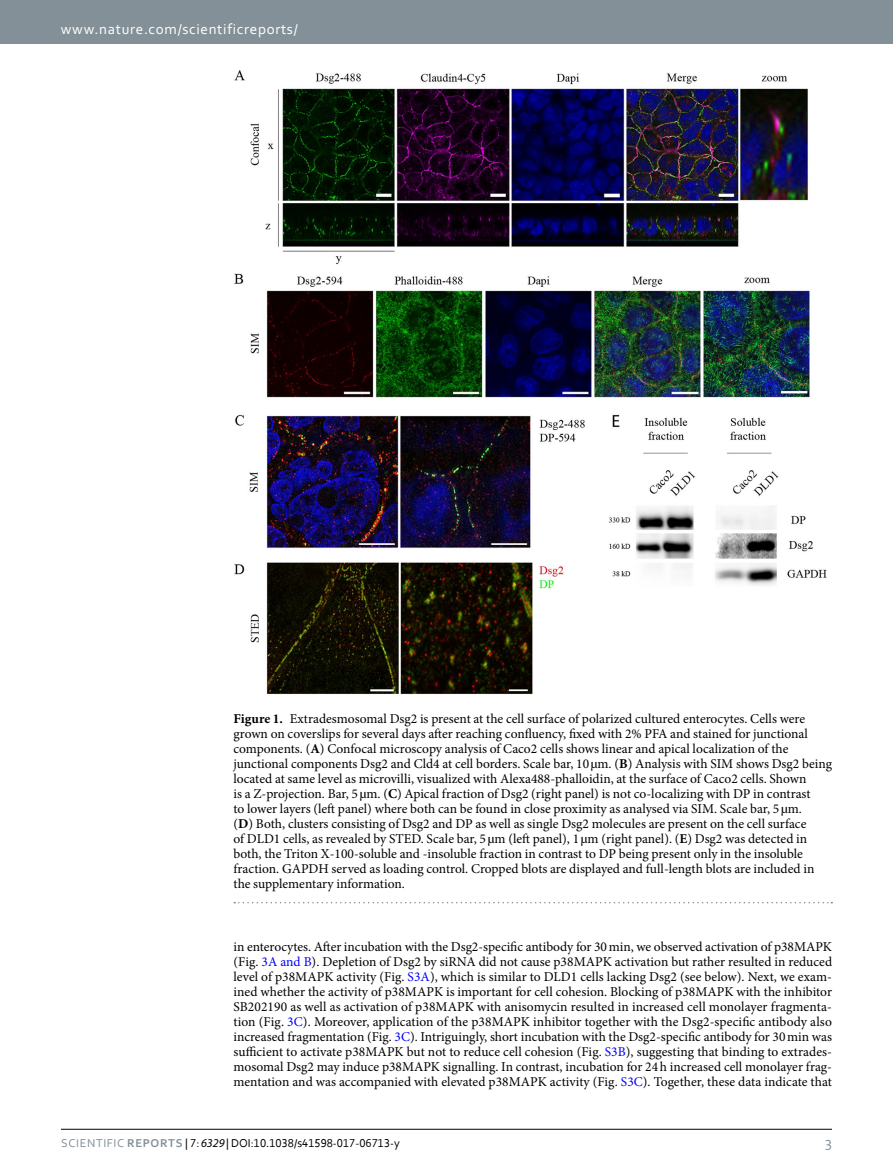
<style>
.page{position:relative;width:893px;height:1174px;background:#fff}
.page>*{position:absolute;margin:0;border:0;box-sizing:border-box;transform-origin:0 0}
.t1{font:15px "Corbel 2";letter-spacing:.045em;color:#fff}
.t2{font:15px "Corbel 2";color:#839097}
.t3{font:13.5px/15px "Minion Pro";color:#000;text-align:justify}
.t4{font:12px "Corbel";color:#000}
.s1{font-weight:700}
.s2{font-family:"STIX General"}
.s3{color:#00f}
.s4{font-family:"Corbel 2";color:#839097}
.s5{font-family:"Corbel Bold 2";color:#839097}
.s6{font-family:"Myriad Pro";font-style:italic}
</style>
<div class="page">
<div style="left:0;top:0;width:893px;height:43px;background:#839097"></div>
<hr style="left:61px;top:1129px;width:771px;height:1px;background:#000">
<img style="left:234px;top:70px;width:593px;height:625px">
<svg style="left:234px;top:902px;width:598px;height:1px"></svg>
<p class="t1" style="left:61px;top:19px;width:238px">www.nature.com/scientificreports/</p>
<p class="t3" style="left:233px;top:711px;width:600px;text-align:left"><span class="s1">Figure 1.</span> Extradesmosomal Dsg2 is present at the cell surface of polarized cultured enterocytes. Cells were grown on coverslips for several days after reaching confluency, fixed with 2% PFA and stained for junctional components. (<span class="s1">A</span>) Confocal microscopy analysis of Caco2 cells shows linear and apical localization of the junctional components Dsg2 and Cld4 at cell borders. Scale bar, 10<span class="s2">µ</span>m. (<span class="s1">B</span>) Analysis with SIM shows Dsg2 being located at same level as microvilli, visualized with Alexa488-phalloidin, at the surface of Caco2 cells. Shown<br>is a Z-projection. Bar, 5 <span class="s2">µ</span>m. (<span class="s1">C</span>) Apical fraction of Dsg2 (right panel) is not co-localizing with DP in contrast<br>to lower layers (left panel) where both can be found in close proximity as analysed via SIM. Scale bar, 5 <span class="s2">µ</span>m.<br>(<span class="s1">D</span>) Both, clusters consisting of Dsg2 and DP as well as single Dsg2 molecules are present on the cell surface<br>of DLD1 cells, as revealed by STED. Scale bar, 5 <span class="s2">µ</span>m (left panel), 1 <span class="s2">µ</span>m (right panel). (<span class="s1">E</span>) Dsg2 was detected in both, the Triton X-100-soluble and -insoluble fraction in contrast to DP being present only in the insoluble fraction. GAPDH served as loading control. Cropped blots are displayed and full-length blots are included in the supplementary information.</p>
<p class="t3" style="left:233px;top:939px;width:600px">in enterocytes. After incubation with the Dsg2-specific antibody for 30min, we observed activation of p38MAPK (Fig. <span class="s3">3A and B</span>). Depletion of Dsg2 by siRNA did not cause p38MAPK activation but rather resulted in reduced level of p38MAPK activity (Fig. <span class="s3">S3A</span>), which is similar to DLD1 cells lacking Dsg2 (see below). Next, we exam&shy;ined whether the activity of p38MAPK is important for cell cohesion. Blocking of p38MAPK with the inhibitor SB202190 as well as activation of p38MAPK with anisomycin resulted in increased cell monolayer fragmenta&shy;tion (Fig. <span class="s3">3C</span>). Moreover, application of the p38MAPK inhibitor together with the Dsg2-specific antibody also increased fragmentation (Fig. <span class="s3">3C</span>). Intriguingly, short incubation with the Dsg2-specific antibody for 30min was sufficient to activate p38MAPK but not to reduce cell cohesion (Fig. <span class="s3">S3B</span>), suggesting that binding to extrades&shy;mosomal Dsg2 may induce p38MAPK signalling. In contrast, incubation for 24h increased cell monolayer frag&shy;mentation and was accompanied with elevated p38MAPK activity (Fig. <span class="s3">S3C</span>). Together, these data indicate that</p>
<p class="t4" style="left:61px;top:1135px;width:340px"><span class="s4">ScIentIfIc</span> <span class="s5">REPORTS</span> | 7: <span class="s6">6329</span> | DOI:10.1038/s41598-017-06713-y</p>
<p class="t2" style="left:825px;top:1132px;width:8px">3</p>
</div>
